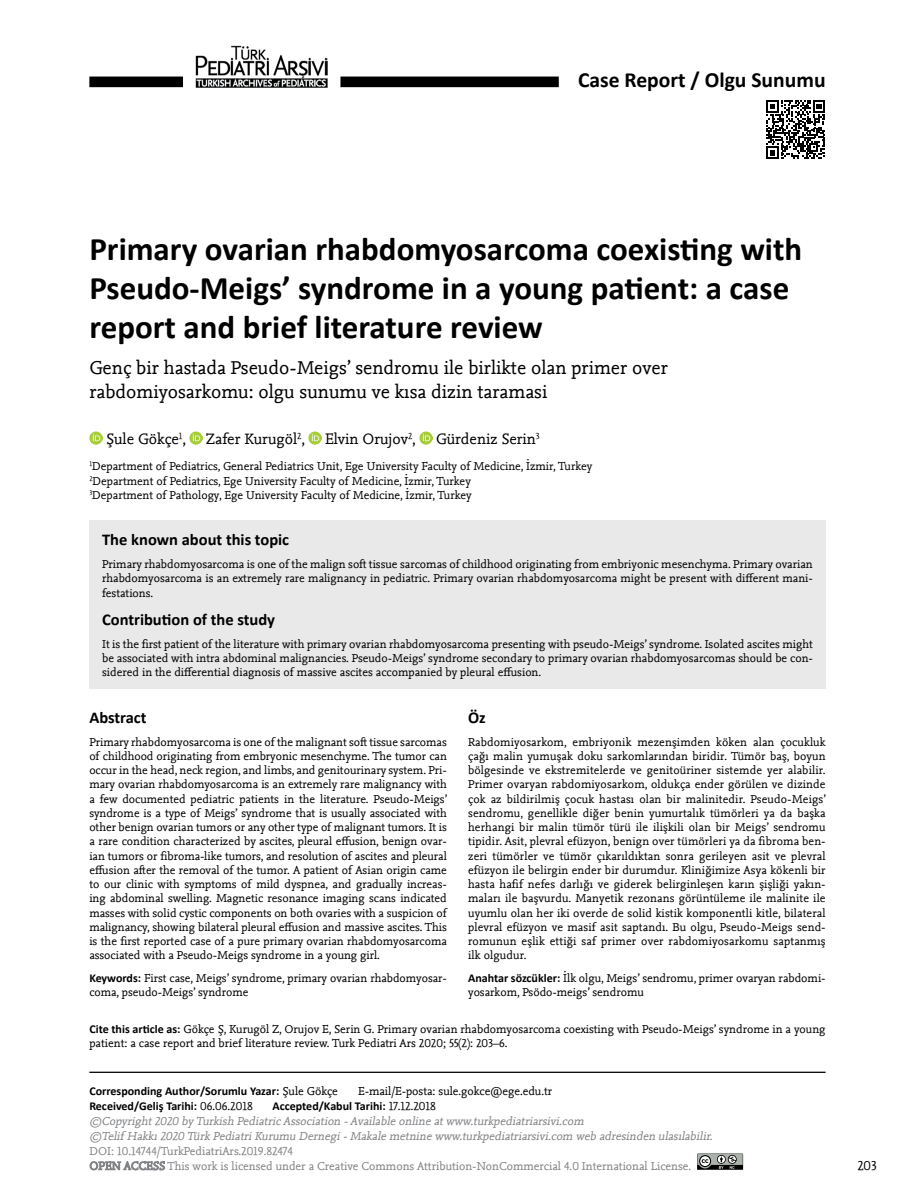
<style>
.page{position:relative;width:915px;height:1191px;background:#fff}
.page>*{position:absolute;margin:0;border:0;box-sizing:border-box;transform-origin:0 0}
.t1{font:700 33px/39px "Calibri";color:#000}
.t2{font:700 21.6px "Calibri";color:#000}
.t3{font:19.5px/24px "Nexus Mix";color:#000}
.t4{font:700 16.5px "Calibri";color:#000}
.t5{font:15.75px "Nexus Mix";color:#000}
.t6{font:13.5px "Nexus Mix";color:#000}
.t7{font:12px/14.2px "Nexus Mix";color:#000}
.t8{font:italic 12px/15px "Nexus Mix";color:#808285}
.t9{font:12px/15px "Nexus Mix";color:#808285}
.t10{font:700 12px "Calibri";color:#000}
.s1{font-family:"Calibri";font-weight:700}
.s2{font-family:"Nexus Mix";font-weight:400}
</style>
<div class="page">
<div style="left:89px;top:77px;width:94px;height:10px;background:#000"></div>
<div style="left:340px;top:77px;width:218px;height:10px;background:#000"></div>
<img style="left:195px;top:46px;width:133px;height:41px">
<svg style="left:766px;top:100px;width:58px;height:59px"></svg>
<svg style="left:89px;top:432px;width:13px;height:12px"></svg>
<svg style="left:189px;top:432px;width:13px;height:12px"></svg>
<svg style="left:308px;top:432px;width:13px;height:12px"></svg>
<svg style="left:419px;top:432px;width:13px;height:12px"></svg>
<svg style="left:90px;top:1161px;width:75px;height:9px"></svg>
<hr style="left:89px;top:1071px;width:736px;height:2px;background:#000">
<svg style="left:697px;top:1153px;width:47px;height:17px"></svg>
<div style="left:89px;top:520px;width:736px;height:169px;background:#e9e9ea"></div>
<h2 class="t2" style="left:578px;top:67px;width:249px">Case Report / Olgu Sunumu</h2>
<h1 class="t1" style="left:89px;top:228px;width:714px">Primary ovarian rhabdomyosarcoma coexisting with<br>Pseudo-Meigs’ syndrome in a young patient: a case report and brief literature review</h1>
<h3 class="t3" style="left:89px;top:355px;width:579px">Genç bir hastada Pseudo-Meigs’ sendromu ile birlikte olan primer over rabdomiyosarkomu: olgu sunumu ve kısa dizin taramasi</h3>
<h3 class="t5" style="left:106px;top:430px;width:81px">Şule Gökçe<sup>1</sup>,</h3>
<h3 class="t5" style="left:206px;top:430px;width:100px">Zafer Kurugöl<sup>2</sup>,</h3>
<h3 class="t5" style="left:325px;top:430px;width:92px">Elvin Orujov<sup>2</sup>,</h3>
<h3 class="t5" style="left:436px;top:430px;width:105px">Gürdeniz Serin<sup>3</sup></h3>
<p class="t7" style="left:89px;top:459px;width:504px"><sup>1</sup>Department of Pediatrics, General Pediatrics Unit, Ege University Faculty of Medicine, İzmir, Turkey<br><sup>2</sup>Department of Pediatrics, Ege University Faculty of Medicine, İzmir, Turkey<br><sup>3</sup>Department of Pathology, Ege University Faculty of Medicine, İzmir, Turkey</p>
<h3 class="t4" style="left:102px;top:530px;width:188px">The known about this topic</h3>
<p class="t7" style="left:102px;top:557px;width:712px;text-align:justify">Primary rhabdomyosarcoma is one of the malign soft tissue sarcomas of childhood originating from embriyonic mesenchyma. Primary ovarian rhabdomyosarcoma is an extremely rare malignancy in pediatric. Primary ovarian rhabdomyosarcoma might be present with different mani&shy;festations.</p>
<h3 class="t4" style="left:102px;top:609px;width:174px">Contribution of the study</h3>
<p class="t7" style="left:102px;top:637px;width:712px;text-align:justify">It is the first patient of the literature with primary ovarian rhabdomyosarcoma presenting with pseudo-Meigs’ syndrome. Isolated ascites might be associated with intra abdominal malignancies. Pseudo-Meigs’ syndrome secondary to primary ovarian rhabdomyosarcomas should be con&shy;sidered in the differential diagnosis of massive ascites accompanied by pleural effusion.</p>
<h3 class="t4" style="left:89px;top:707px;width:59px">Abstract</h3>
<p class="t7" style="left:89px;top:734px;width:359px;text-align:justify">Primary rhabdomyosarcoma is one of the malignant soft tissue sarcomas of childhood originating from embryonic mesenchyme. The tumor can occur in the head, neck region, and limbs, and genitourinary system. Pri&shy;mary ovarian rhabdomyosarcoma is an extremely rare malignancy with a few documented pediatric patients in the literature. Pseudo-Meigs’ syndrome is a type of Meigs’ syndrome that is usually associated with other benign ovarian tumors or any other type of malignant tumors. It is a rare condition characterized by ascites, pleural effusion, benign ovar&shy;ian tumors or fibroma-like tumors, and resolution of ascites and pleural effusion after the removal of the tumor. A patient of Asian origin came to our clinic with symptoms of mild dyspnea, and gradually increas&shy;ing abdominal swelling. Magnetic resonance imaging scans indicated masses with solid cystic components on both ovaries with a suspicion of malignancy, showing bilateral pleural effusion and massive ascites. This is the first reported case of a pure primary ovarian rhabdomyosarcoma associated with a Pseudo-Meigs syndrome in a young girl.</p>
<p class="t7" style="left:89px;top:971px;width:359px"><span class="s1">Keywords:</span> First case, Meigs’ syndrome, primary ovarian rhabdomyosar&shy;coma, pseudo-Meigs’ syndrome</p>
<h3 class="t4" style="left:468px;top:707px;width:19px">Öz</h3>
<p class="t7" style="left:468px;top:734px;width:359px;text-align:justify">Rabdomiyosarkom, embriyonik mezenşimden köken alan çocukluk çağı malin yumuşak doku sarkomlarından biridir. Tümör baş, boyun bölgesinde ve ekstremitelerde ve genitoüriner sistemde yer alabilir.<br>Primer ovaryan rabdomiyosarkom, oldukça ender görülen ve dizinde çok az bildirilmiş çocuk hastası olan bir malinitedir. Pseudo-Meigs’ sendromu, genellikle diğer benin yumurtalık tümörleri ya da başka herhangi bir malin tümör türü ile ilişkili olan bir Meigs’ sendromu tipidir. Asit, plevral efüzyon, benign over tümörleri ya da fibroma ben&shy;zeri tümörler ve tümör çıkarıldıktan sonra gerileyen asit ve plevral efüzyon ile belirgin ender bir durumdur. Kliniğimize Asya kökenli bir hasta hafif nefes darlığı ve giderek belirginleşen karın şişliği yakın&shy;maları ile başvurdu. Manyetik rezonans görüntüleme ile malinite ile uyumlu olan her iki overde de solid kistik komponentli kitle, bilateral plevral efüzyon ve masif asit saptandı. Bu olgu, Pseudo-Meigs send&shy;romunun eşlik ettiği saf primer over rabdomiyosarkomu saptanmış ilk olgudur.</p>
<p class="t7" style="left:468px;top:971px;width:359px"><span class="s1">Anahtar sözcükler:</span> İlk olgu, Meigs’ sendromu, primer ovaryan rabdomi&shy;yosarkom, Psödo-meigs’ sendromu</p>
<p class="t7" style="left:89px;top:1022px;width:737px"><span class="s1">Cite this article as:</span> Gökçe Ş, Kurugöl Z, Orujov E, Serin G. Primary ovarian rhabdomyosarcoma coexisting with Pseudo-Meigs’ syndrome in a young patient: a case report and brief literature review. Turk Pediatri Ars 2020; 55(2): 203–6.</p>
<p class="t10" style="left:89px;top:1083px;width:250px">Corresponding Author/Sorumlu Yazar: <span class="s2">Şule Gökçe</span></p>
<p class="t7" style="left:358px;top:1083px;width:195px">E-mail/E-posta: sule.gokce@ege.edu.tr</p>
<p class="t10" style="left:89px;top:1098px;width:165px">Received/Geliş Tarihi: <span class="s2">06.06.2018</span></p>
<p class="t10" style="left:272px;top:1098px;width:165px">Accepted/Kabul Tarihi: <span class="s2">17.12.2018</span></p>
<p class="t8" style="left:89px;top:1113px;width:627px">©Copyright2020 by Turkish Pediatric Association -Available online atwww.turkpediatriarsivi.com<br>©Telif Hakkı2020 Türk PediatriKurumu Dernegi-Makale metnine www.turkpediatriarsivi.com web adresinden ulasılabilir.</p>
<p class="t9" style="left:89px;top:1143px;width:603px">DOI: 10.14744/TurkPediatriArs.2019.82474<br>OPEN ACCESS This work is licensed under a Creative Commons Attribution-NonCommercial 4.0 International License.</p>
<p class="t6" style="left:857px;top:1157px;width:21px">203</p>
</div>
